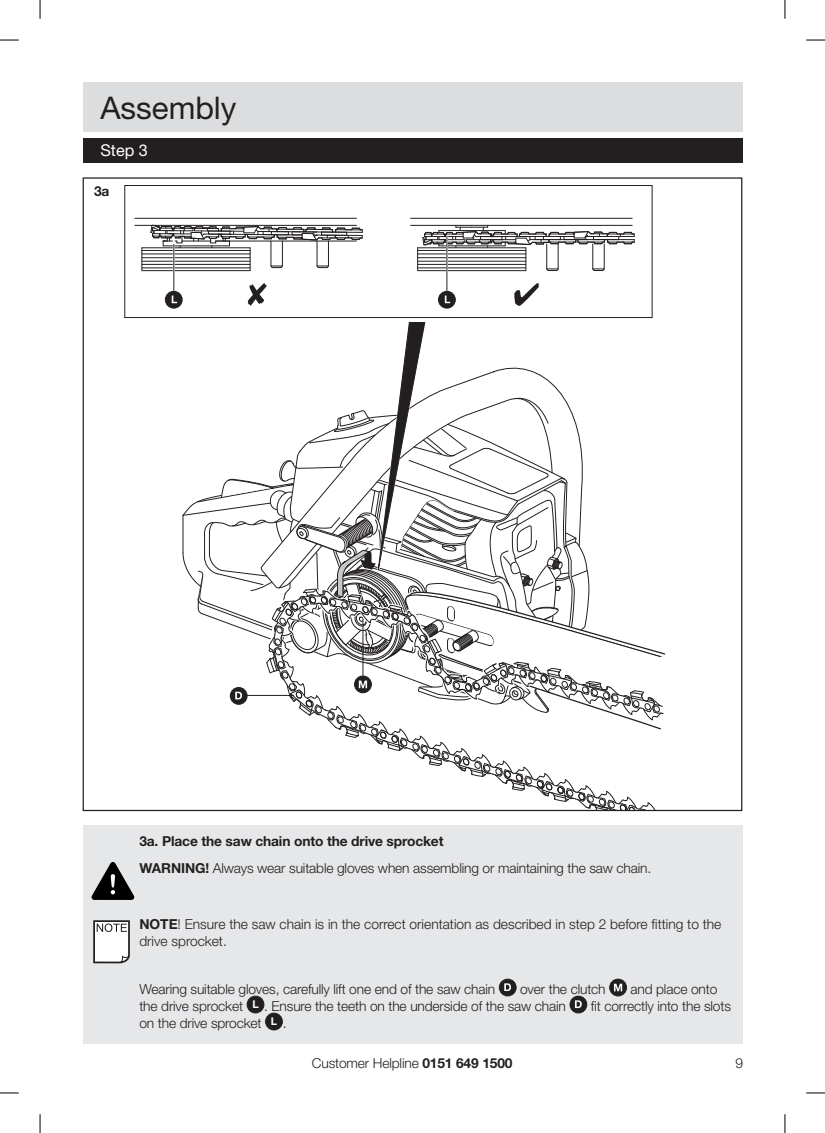
<style>
.page{position:relative;width:825px;height:1133px;background:#fff}
.page>*{position:absolute;margin:0;border:0;box-sizing:border-box;transform-origin:0 0}
.t1{font:31.25px "Helvetica Neue LT Std";color:#231f20}
.t2{font:16.25px "Helvetica Neue LT Std";color:#fff}
.t3{font:300 13.75px/27.6px "Helvetica Neue LT Std";letter-spacing:-.01em;color:#231f20}
.t4{font:700 13.75px "Helvetica Neue LT Std";color:#231f20}
.s1{font-weight:700}
</style>
<div class="page">
<div style="left:83px;top:83px;width:659px;height:49px;background:#dcdddf"></div>
<hr style="left:410px;top:218px;width:222px;height:1px;background:#231f20">
<hr style="left:410px;top:225px;width:222px;height:1px;background:#231f20">
<svg style="left:142px;top:248px;width:1px;height:22px"></svg>
<hr style="left:142px;top:270px;width:108px;height:1px;background:#231f20">
<hr style="left:142px;top:247px;width:54px;height:1px;background:#231f20">
<hr style="left:142px;top:250px;width:108px;height:1px;background:#231f20">
<hr style="left:142px;top:254px;width:108px;height:1px;background:#231f20">
<hr style="left:142px;top:257px;width:108px;height:1px;background:#231f20">
<hr style="left:142px;top:261px;width:108px;height:1px;background:#231f20">
<hr style="left:142px;top:264px;width:108px;height:1px;background:#231f20">
<hr style="left:142px;top:268px;width:108px;height:1px;background:#231f20">
<hr style="left:135px;top:218px;width:221px;height:1px;background:#231f20">
<hr style="left:135px;top:225px;width:221px;height:1px;background:#231f20">
<svg style="left:150px;top:224px;width:213px;height:46px"></svg>
<svg style="left:417px;top:225px;width:218px;height:46px"></svg>
<div style="left:124px;top:185px;width:528px;height:133px;border:1px solid #231f20"></div>
<svg style="left:247px;top:283px;width:19px;height:22px"></svg>
<svg style="left:514px;top:283px;width:24px;height:23px"></svg>
<div style="left:83px;top:138px;width:659px;height:25px;background:#231f20"></div>
<div style="left:83px;top:825px;width:659px;height:218px;background:#e6e7e9"></div>
<div style="left:499px;top:979px;width:17px;height:16px;background:#231f20;border-radius:50%"></div>
<svg style="left:504px;top:983px;width:7px;height:7px"></svg>
<div style="left:498px;top:978px;width:18px;height:18px;border:1px solid #231f20;border-radius:50%"></div>
<svg style="left:609px;top:979px;width:17px;height:16px"></svg>
<div style="left:609px;top:978px;width:17px;height:18px;border:1px solid #231f20;border-radius:50%"></div>
<svg style="left:613px;top:983px;width:9px;height:8px"></svg>
<div style="left:247px;top:996px;width:17px;height:16px;background:#231f20;border-radius:50%"></div>
<div style="left:246px;top:995px;width:18px;height:18px;border:1px solid #231f20;border-radius:50%"></div>
<div style="left:569px;top:996px;width:17px;height:16px;background:#231f20;border-radius:50%"></div>
<svg style="left:575px;top:1000px;width:6px;height:7px"></svg>
<div style="left:569px;top:995px;width:18px;height:18px;border:1px solid #231f20;border-radius:50%"></div>
<div style="left:265px;top:1013px;width:17px;height:16px;background:#231f20;border-radius:50%"></div>
<div style="left:265px;top:1012px;width:18px;height:18px;border:1px solid #231f20;border-radius:50%"></div>
<svg style="left:91px;top:862px;width:43px;height:37px"></svg>
<svg style="left:93px;top:920px;width:37px;height:44px;background:#cdcccd"></svg>
<hr style="left:173px;top:236px;width:2px;height:55px;background:#fff">
<hr style="left:173px;top:244px;width:1px;height:47px;background:#231f20">
<hr style="left:445px;top:236px;width:2px;height:55px;background:#fff">
<div style="left:165px;top:291px;width:17px;height:17px;background:#231f20;border-radius:50%"></div>
<svg style="left:172px;top:295px;width:5px;height:8px"></svg>
<div style="left:165px;top:291px;width:17px;height:17px;border:1px solid #231f20;border-radius:50%"></div>
<hr style="left:446px;top:236px;width:1px;height:55px;background:#231f20">
<div style="left:438px;top:291px;width:17px;height:17px;background:#231f20;border-radius:50%"></div>
<svg style="left:444px;top:295px;width:6px;height:8px"></svg>
<div style="left:438px;top:291px;width:17px;height:17px;border:1px solid #231f20;border-radius:50%"></div>
<svg style="left:182px;top:322px;width:484px;height:489px"></svg>
<svg style="left:0;top:39px;width:19px;height:2px"></svg>
<svg style="left:806px;top:39px;width:18px;height:2px"></svg>
<svg style="left:0;top:1092px;width:19px;height:1px"></svg>
<svg style="left:806px;top:1092px;width:18px;height:1px"></svg>
<svg style="left:39px;top:0;width:2px;height:19px"></svg>
<svg style="left:39px;top:1114px;width:2px;height:18px"></svg>
<svg style="left:784px;top:0;width:1px;height:19px"></svg>
<svg style="left:784px;top:1114px;width:1px;height:18px"></svg>
<h1 class="t1" style="left:100px;top:89px;width:138px">Assembly</h1>
<p class="t2" style="left:100px;top:141px;width:49px">Step 3</p>
<p class="t4" style="left:94px;top:182px;width:17px">3a</p>
<p class="t3" style="left:139px;top:826px;width:513px"><span class="s1">3a. Place the saw chain onto the drive sprocket<br>WARNING!</span> Always wear suitable gloves when assembling or maintaining the saw chain.</p>
<p class="t3" style="left:139px;top:915px;width:583px;line-height:17px"><span class="s1">NOTE</span>! Ensure the saw chain is in the correct orientation as described in step 2 before fitting to the drive sprocket.</p>
<p class="t3" style="left:139px;top:974px;width:357px">Wearing suitable gloves, carefully lift one end of the saw chain</p>
<p class="t3" style="left:520px;top:974px;width:87px">over the clutch</p>
<p class="t3" style="left:630px;top:974px;width:88px">and place onto</p>
<p class="t3" style="left:139px;top:991px;width:428px">the drive sprocket <sup>L</sup> . Ensure the teeth on the underside of the saw chain</p>
<p class="t3" style="left:590px;top:991px;width:142px">fit correctly into the slots</p>
<p class="t3" style="left:139px;top:1008px;width:149px">on the drive sprocket <sup>L</sup> .</p>
<p class="t3" style="left:312px;top:1048px;width:202px">Customer Helpline <span class="s1">0151 649 1500</span></p>
<p class="t3" style="left:735px;top:1048px;width:9px">9</p>
</div>
